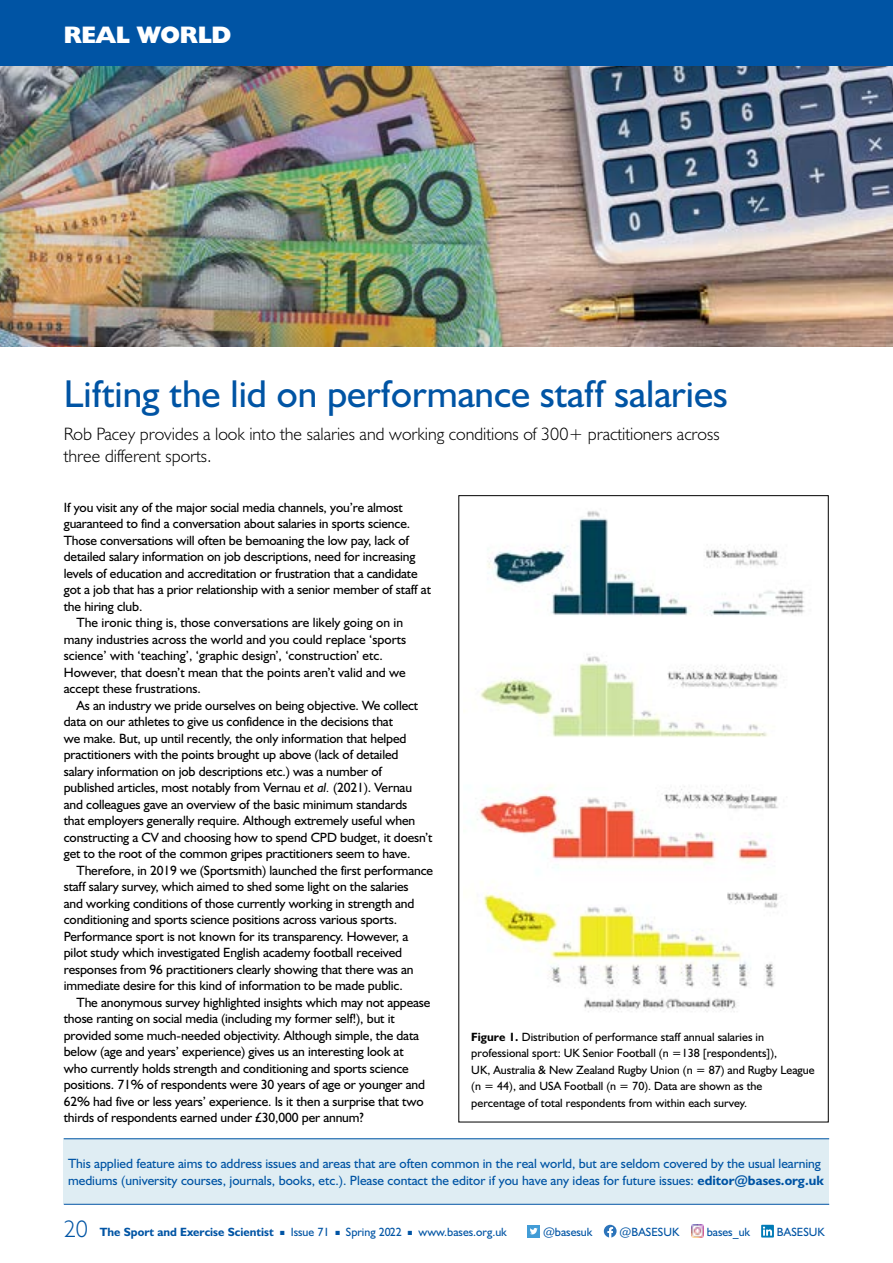
<style>
.page{position:relative;width:893px;height:1263px;background:#fff}
.page>*{position:absolute;margin:0;border:0;box-sizing:border-box;transform-origin:0 0}
.t1{font:39px "Humanist 521 BT";color:#0054a4}
.t2{font:800 24px "Humanist 521 BT";color:#fff}
.t3{font:300 18px/21.6px "Humanist 521 BT";color:#000}
.t4{font:13.5px "Humanist 521 BT";letter-spacing:-.01em;color:#000}
.t5{font:13.5px/16.5px "Humanist 521 BT";letter-spacing:-.005em;color:#0054a4}
.t6{font:12px/16.5px "Humanist 521 BT";color:#000}
.t7{font:12px "Humanist 521 BT";color:#0054a4}
.s1{font-style:italic}
.s2{font-weight:700}
.s3{font-weight:300;font-size:24px}
</style>
<div class="page">
<div style="left:0;top:0;width:893px;height:66px;background:#0054a4"></div>
<div style="left:64px;top:1139px;width:765px;height:65px;background:#dfedf3"></div>
<hr style="left:64px;top:1138px;width:765px;height:1px;background:#0054a4">
<hr style="left:64px;top:1204px;width:765px;height:1px;background:#0054a4">
<div style="left:527px;top:1225px;width:13px;height:12px;background:#429cd6"></div>
<svg style="left:530px;top:1228px;width:8px;height:6px"></svg>
<svg style="left:604px;top:1225px;width:13px;height:12px"></svg>
<svg style="left:691px;top:1225px;width:13px;height:12px"></svg>
<svg style="left:761px;top:1225px;width:13px;height:12px"></svg>
<svg style="left:763px;top:1226px;width:9px;height:9px"></svg>
<img style="left:477px;top:511px;width:328px;height:501px">
<img style="left:0;top:66px;width:893px;height:281px">
<h2 class="t2" style="left:64px;top:20px;width:169px">REAL WORLD</h2>
<h1 class="t1" style="left:64px;top:369px;width:665px">Lifting the lid on performance staff salaries</h1>
<h3 class="t3" style="left:64px;top:423px;width:657px">Rob Pacey provides a look into the salaries and working conditions of 300+ practitioners across three different sports.</h3>
<p class="t4" style="left:64px;top:499px;width:340px">If you visit any of the major social media channels, you’re almost</p>
<p class="t4" style="left:64px;top:515px;width:348px">guaranteed to find a conversation about salaries in sports science.</p>
<p class="t4" style="left:64px;top:532px;width:347px">Those conversations will often be bemoaning the low pay, lack of</p>
<p class="t4" style="left:64px;top:548px;width:353px">detailed salary information on job descriptions, need for increasing</p>
<p class="t4" style="left:64px;top:565px;width:355px">levels of education and accreditation or frustration that a candidate</p>
<p class="t4" style="left:64px;top:581px;width:369px">got a job that has a prior relationship with a senior member of staff at</p>
<p class="t4" style="left:64px;top:598px;width:80px">the hiring club.</p>
<p class="t4" style="left:77px;top:614px;width:328px">The ironic thing is, those conversations are likely going on in</p>
<p class="t4" style="left:64px;top:631px;width:344px">many industries across the world and you could replace ‘sports</p>
<p class="t4" style="left:64px;top:647px;width:321px">science’ with ‘teaching’, ‘graphic design’, ‘construction’ etc.</p>
<p class="t4" style="left:64px;top:664px;width:344px">However, that doesn’t mean that the points aren’t valid and we</p>
<p class="t4" style="left:64px;top:680px;width:139px">accept these frustrations.</p>
<p class="t4" style="left:77px;top:697px;width:343px">As an industry we pride ourselves on being objective. We collect</p>
<p class="t4" style="left:64px;top:713px;width:331px">data on our athletes to give us confidence in the decisions that</p>
<p class="t4" style="left:64px;top:730px;width:344px">we make. But, up until recently, the only information that helped</p>
<p class="t4" style="left:64px;top:746px;width:336px">practitioners with the points brought up above (lack of detailed</p>
<p class="t4" style="left:64px;top:763px;width:320px">salary information on job descriptions etc.) was a number of</p>
<p class="t4" style="left:64px;top:779px;width:350px">published articles, most notably from Vernau <span class="s1">et al.</span> (2021). Vernau</p>
<p class="t4" style="left:64px;top:796px;width:345px">and colleagues gave an overview of the basic minimum standards</p>
<p class="t4" style="left:64px;top:812px;width:353px">that employers generally require. Although extremely useful when</p>
<p class="t4" style="left:64px;top:829px;width:370px">constructing a CV and choosing how to spend CPD budget, it doesn’t</p>
<p class="t4" style="left:64px;top:845px;width:348px">get to the root of the common gripes practitioners seem to have.</p>
<p class="t4" style="left:77px;top:862px;width:358px">Therefore, in 2019 we (Sportsmith) launched the first performance</p>
<p class="t4" style="left:64px;top:878px;width:346px">staff salary survey, which aimed to shed some light on the salaries</p>
<p class="t4" style="left:64px;top:895px;width:352px">and working conditions of those currently working in strength and</p>
<p class="t4" style="left:64px;top:911px;width:335px">conditioning and sports science positions across various sports.</p>
<p class="t4" style="left:64px;top:928px;width:346px">Performance sport is not known for its transparency. However, a</p>
<p class="t4" style="left:64px;top:944px;width:340px">pilot study which investigated English academy football received</p>
<p class="t4" style="left:64px;top:961px;width:351px">responses from 96 practitioners clearly showing that there was an</p>
<p class="t4" style="left:64px;top:977px;width:341px">immediate desire for this kind of information to be made public.</p>
<p class="t4" style="left:77px;top:994px;width:355px">The anonymous survey highlighted insights which may not appease</p>
<p class="t4" style="left:64px;top:1010px;width:332px">those ranting on social media (including my former self!), but it</p>
<p class="t4" style="left:64px;top:1027px;width:357px">provided some much-needed objectivity. Although simple, the data</p>
<p class="t4" style="left:64px;top:1043px;width:341px">below (age and years’ experience) gives us an interesting look at</p>
<p class="t4" style="left:64px;top:1060px;width:347px">who currently holds strength and conditioning and sports science</p>
<p class="t4" style="left:64px;top:1076px;width:363px">positions. 71% of respondents were 30 years of age or younger and</p>
<p class="t4" style="left:64px;top:1093px;width:361px">62% had five or less years’ experience. Is it then a surprise that two</p>
<p class="t4" style="left:64px;top:1109px;width:301px">thirds of respondents earned under £30,000 per annum?</p>
<p class="t6" style="left:471px;top:1028px;width:345px"><span class="s2">Figure 1.</span> Distribution of performance staff annual salaries in professional sport: UK Senior Football (n =138 [respondents]),<br>UK, Australia &amp; New Zealand Rugby Union (n = 87) and Rugby League (n = 44), and USA Football (n = 70). Data are shown as the percentage of total respondents from within each survey.</p>
<p class="t5" style="left:68px;top:1155px;width:757px">This applied feature aims to address issues and areas that are often common in the real world, but are seldom covered by the usual learning mediums (university courses, journals, books, etc.). Please contact the editor if you have any ideas for future issues: <span class="s2">editor@bases.org.uk</span></p>
<p class="t7" style="left:64px;top:1224px;width:445px"><span class="s3">20</span> <span class="s2">The Sport and Exercise Scientist</span> ■ Issue 71 ■ Spring 2022 ■ www.bases.org.uk</p>
<p class="t7" style="left:543px;top:1224px;width:51px">@basesuk</p>
<p class="t7" style="left:620px;top:1224px;width:61px">@BASESUK</p>
<p class="t7" style="left:707px;top:1224px;width:45px">bases_uk</p>
<p class="t7" style="left:777px;top:1224px;width:49px">BASESUK</p>
</div>
